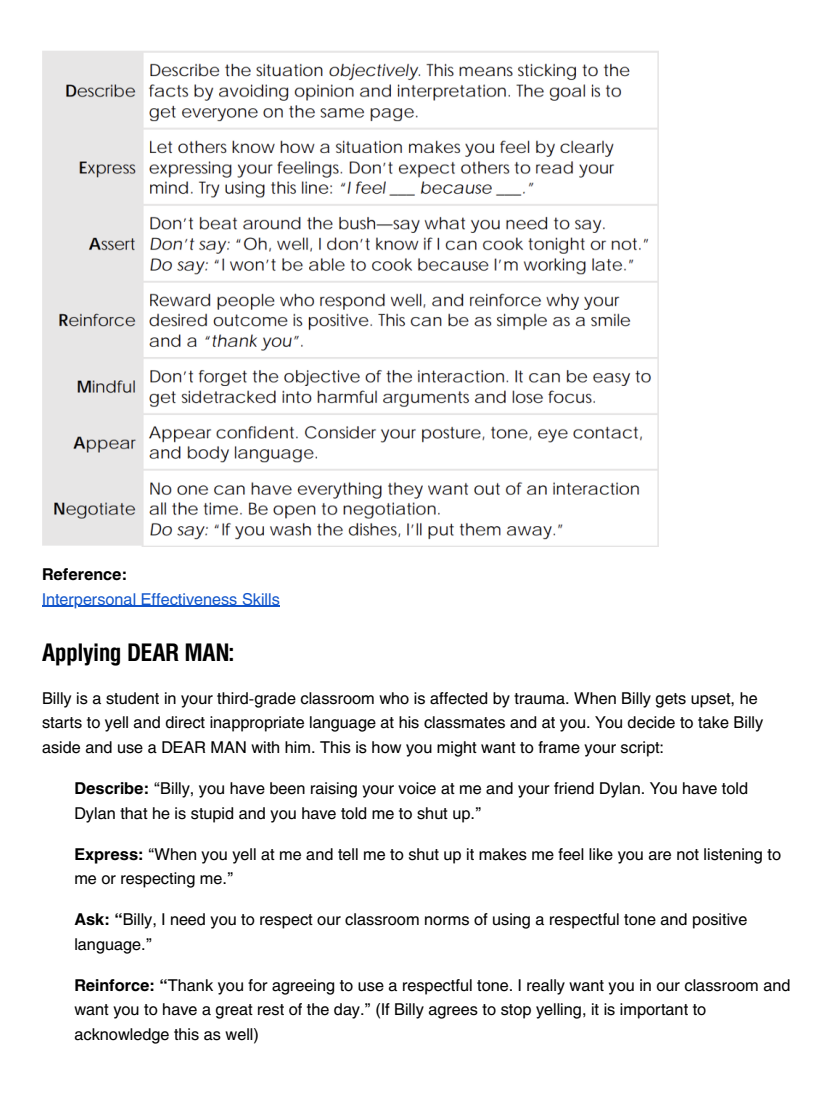
<style>
.page{position:relative;width:836px;height:1103px;background:#fff}
.page>*{position:absolute;margin:0;border:0;box-sizing:border-box;transform-origin:0 0}
.t1{font:700 24.3px "Helios Cond";color:#000}
.t2{font:16.2px/24.3px "Helios";color:#000}
.t3{font:16.2px/25.2px "Helios";color:#15c}
.s1{font-weight:700;color:#000}
.s2{font-weight:700}
</style>
<div class="page">
<hr style="left:42px;top:606px;width:238px;height:1px;background:#15c">
<img style="left:42px;top:51px;width:616px;height:495px">
<p class="t3" style="left:42px;top:561px;width:239px"><span class="s1">Reference:<br></span>Interpersonal Effectiveness Skills</p>
<p class="t1" style="left:42px;top:635px;width:193px">Applying DEAR MAN:</p>
<p class="t2" style="left:42px;top:685px;width:722px;line-height:24.8px">Billy is a student in your third-grade classroom who is affected by trauma. When Billy gets upset, he starts to yell and direct inappropriate language at his classmates and at you. You decide to take Billy aside and use a DEAR MAN with him. This is how you might want to frame your script:</p>
<p class="t2" style="left:74px;top:775px;width:675px;line-height:25.2px"><span class="s2">Describe:</span> “Billy, you have been raising your voice at me and your friend Dylan. You have told<br>Dylan that he is stupid and you have told me to shut up.”</p>
<p class="t2" style="left:74px;top:841px;width:708px"><span class="s2">Express:</span> “When you yell at me and tell me to shut up it makes me feel like you are not listening to me or respecting me.”</p>
<p class="t2" style="left:74px;top:907px;width:674px"><span class="s2">Ask: “</span>Billy, I need you to respect our classroom norms of using a respectful tone and positive language.”</p>
<p class="t2" style="left:74px;top:972px;width:717px"><span class="s2">Reinforce: “</span>Thank you for agreeing to use a respectful tone. I really want you in our classroom and want you to have a great rest of the day.” (If Billy agrees to stop yelling, it is important to acknowledge this as well)</p>
</div>
